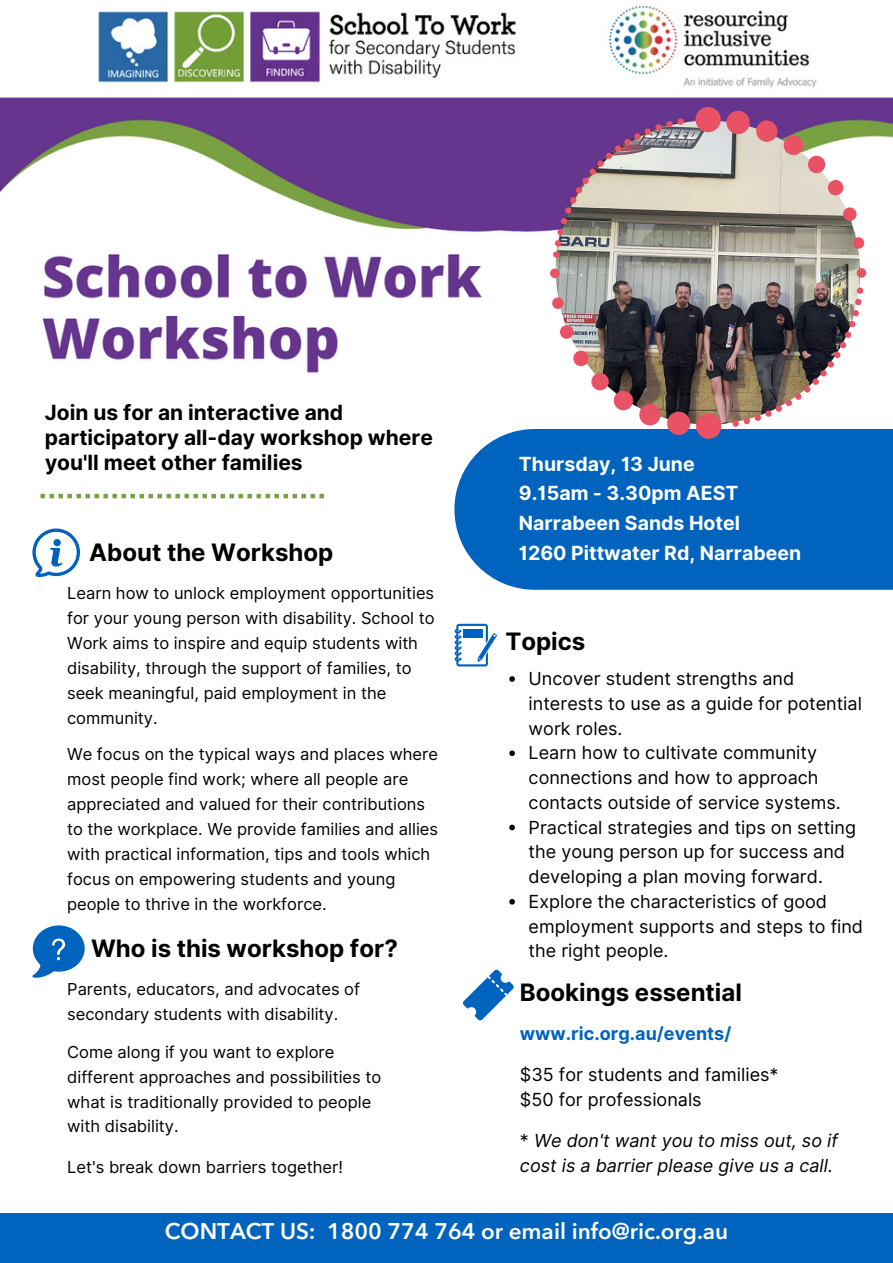
<style>
.page{position:relative;width:893px;height:1263px;background:#fff}
.page>*{position:absolute;margin:0;border:0;box-sizing:border-box;transform-origin:0 0}
.t1{font:700 24px "Inter";color:#000}
.t2{font:600 22.5px "Avenir Next LT Pro";color:#fff}
.t3{font:700 21px/24.8px "Inter";color:#000}
.t4{font:700 19.5px/29.7px "Inter";color:#fff}
.t5{font:18px/24.8px "Inter";color:#000}
.t6{font:italic 18px/25px "Inter";color:#000}
.t7{font:500 18px "Agenda";letter-spacing:.03em;color:#fff}
.t8{font:700 18px "Inter";color:#0063be}
.t9{font:16.5px/25px "Inter";color:#000}
.s1{font-style:normal}
</style>
<div class="page">
<div style="left:0;top:1213px;width:893px;height:50px;background:#0063be"></div>
<img style="left:0;top:5px;width:893px;height:373px">
<div style="left:454px;top:429px;width:439px;height:161px;background:#0063be"></div>
<svg style="left:32px;top:528px;width:48px;height:49px"></svg>
<svg style="left:32px;top:925px;width:53px;height:53px"></svg>
<svg style="left:455px;top:624px;width:42px;height:42px"></svg>
<svg style="left:463px;top:969px;width:51px;height:51px"></svg>
<svg style="left:40px;top:494px;width:284px;height:4px"></svg>
<svg style="left:509px;top:676px;width:6px;height:6px"></svg>
<svg style="left:509px;top:750px;width:6px;height:6px"></svg>
<svg style="left:509px;top:825px;width:6px;height:5px"></svg>
<svg style="left:509px;top:899px;width:6px;height:5px"></svg>
<img style="left:556px;top:121px;width:304px;height:303px;border-radius:152px">
<div style="left:695px;top:107px;width:26px;height:25px;background:#e95265;border-radius:50%"></div>
<div style="left:726px;top:111px;width:24px;height:23px;background:#e95265;border-radius:50%"></div>
<div style="left:756px;top:120px;width:21px;height:22px;background:#e95265;border-radius:50%"></div>
<div style="left:784px;top:136px;width:19px;height:19px;background:#e95265;border-radius:50%"></div>
<div style="left:808px;top:156px;width:17px;height:17px;background:#e95265;border-radius:50%"></div>
<div style="left:828px;top:180px;width:15px;height:15px;background:#e95265;border-radius:50%"></div>
<div style="left:843px;top:207px;width:14px;height:14px;background:#e95265;border-radius:50%"></div>
<div style="left:853px;top:237px;width:11px;height:12px;background:#e95265;border-radius:50%"></div>
<svg style="left:857px;top:268px;width:9px;height:10px"></svg>
<div style="left:696px;top:414px;width:25px;height:25px;background:#e95265;border-radius:50%"></div>
<div style="left:667px;top:412px;width:23px;height:23px;background:#e95265;border-radius:50%"></div>
<div style="left:639px;top:404px;width:22px;height:21px;background:#e95265;border-radius:50%"></div>
<div style="left:614px;top:391px;width:19px;height:19px;background:#e95265;border-radius:50%"></div>
<div style="left:591px;top:373px;width:18px;height:17px;background:#e95265;border-radius:50%"></div>
<div style="left:573px;top:351px;width:16px;height:15px;background:#e95265;border-radius:50%"></div>
<div style="left:560px;top:325px;width:13px;height:14px;background:#e95265;border-radius:50%"></div>
<div style="left:552px;top:297px;width:12px;height:12px;background:#e95265;border-radius:50%"></div>
<svg style="left:550px;top:269px;width:10px;height:9px"></svg>
<div style="left:551px;top:270px;width:7px;height:6px;background:#e95265;border-radius:50%"></div>
<div style="left:553px;top:251px;width:6px;height:7px;background:#e95265;border-radius:50%"></div>
<svg style="left:555px;top:240px;width:6px;height:6px"></svg>
<div style="left:557px;top:229px;width:7px;height:6px;background:#e95265;border-radius:50%"></div>
<svg style="left:561px;top:218px;width:6px;height:6px"></svg>
<div style="left:565px;top:207px;width:6px;height:7px;background:#e95265;border-radius:50%"></div>
<svg style="left:570px;top:187px;width:12px;height:16px"></svg>
<div style="left:582px;top:178px;width:7px;height:6px;background:#e95265;border-radius:50%"></div>
<div style="left:589px;top:169px;width:7px;height:6px;background:#e95265;border-radius:50%"></div>
<svg style="left:597px;top:160px;width:7px;height:7px"></svg>
<svg style="left:606px;top:153px;width:6px;height:6px"></svg>
<div style="left:615px;top:145px;width:6px;height:7px;background:#e95265;border-radius:50%"></div>
<div style="left:624px;top:139px;width:7px;height:6px;background:#e95265;border-radius:50%"></div>
<svg style="left:634px;top:133px;width:7px;height:7px"></svg>
<div style="left:645px;top:128px;width:6px;height:7px;background:#e95265;border-radius:50%"></div>
<svg style="left:655px;top:124px;width:7px;height:7px"></svg>
<div style="left:666px;top:121px;width:7px;height:6px;background:#e95265;border-radius:50%"></div>
<div style="left:677px;top:118px;width:7px;height:7px;background:#e95265;border-radius:50%"></div>
<div style="left:858px;top:270px;width:6px;height:7px;background:#e95265;border-radius:50%"></div>
<div style="left:857px;top:287px;width:6px;height:7px;background:#e95265;border-radius:50%"></div>
<div style="left:855px;top:299px;width:7px;height:6px;background:#e95265;border-radius:50%"></div>
<svg style="left:834px;top:310px;width:25px;height:48px"></svg>
<div style="left:828px;top:361px;width:6px;height:7px;background:#e95265;border-radius:50%"></div>
<div style="left:820px;top:370px;width:7px;height:7px;background:#e95265;border-radius:50%"></div>
<div style="left:812px;top:378px;width:7px;height:7px;background:#e95265;border-radius:50%"></div>
<div style="left:804px;top:386px;width:6px;height:7px;background:#e95265;border-radius:50%"></div>
<div style="left:795px;top:393px;width:6px;height:7px;background:#e95265;border-radius:50%"></div>
<div style="left:785px;top:400px;width:7px;height:6px;background:#e95265;border-radius:50%"></div>
<svg style="left:776px;top:406px;width:6px;height:6px"></svg>
<svg style="left:765px;top:410px;width:7px;height:7px"></svg>
<svg style="left:744px;top:415px;width:17px;height:9px"></svg>
<div style="left:732px;top:420px;width:7px;height:7px;background:#e95265;border-radius:50%"></div>
<p class="t3" style="left:45px;top:401px;width:390px">Join us for an interactive and participatory all-day workshop where you'll meet other families</p>
<p class="t1" style="left:89px;top:535px;width:246px">About the Workshop</p>
<p class="t9" style="left:67px;top:580px;width:369px">Learn how to unlock employment opportunities for your young person with disability. School to Work aims to inspire and equip students with disability, through the support of families, to seek meaningful, paid employment in the community.</p>
<p class="t9" style="left:67px;top:741px;width:373px">We focus on the typical ways and places where most people find work; where all people are appreciated and valued for their contributions to the workplace. We provide families and allies with practical information, tips and tools which focus on empowering students and young people to thrive in the workforce.</p>
<p class="t1" style="left:91px;top:931px;width:308px">Who is this workshop for?</p>
<p class="t9" style="left:67px;top:977px;width:294px">Parents, educators, and advocates of secondary students with disability.</p>
<p class="t9" style="left:67px;top:1040px;width:316px">Come along if you want to explore different approaches and possibilities to what is traditionally provided to people with disability.</p>
<p class="t9" style="left:67px;top:1154px;width:277px">Let's break down barriers together!</p>
<p class="t4" style="left:519px;top:449px;width:284px">Thursday, 13 June<br>9.15am - 3.30pm AEST<br>Narrabeen Sands Hotel<br>1260 Pittwater Rd, Narrabeen</p>
<p class="t1" style="left:505px;top:623px;width:82px">Topics</p>
<p class="t5" style="left:529px;top:666px;width:336px">Uncover student strengths and interests to use as a guide for potential work roles.<br>Learn how to cultivate community connections and how to approach contacts outside of service systems.<br>Practical strategies and tips on setting the young person up for success and developing a plan moving forward.<br>Explore the characteristics of good employment supports and steps to find the right people.</p>
<p class="t1" style="left:520px;top:974px;width:223px">Bookings essential</p>
<p class="t8" style="left:520px;top:1020px;width:213px">www.ric.org.au/events/</p>
<p class="t5" style="left:520px;top:1062px;width:260px">$35 for students and families* $50 for professionals</p>
<p class="t6" style="left:520px;top:1128px;width:319px"><span class="s1">*</span> We don't want you to miss out, so if cost is a barrier please give us a call.</p>
<p class="t2" style="left:165px;top:1217px;width:565px">CONTACT US: 1800 774 764 or email info@ric.org.au</p>
<p class="t7" style="left:55px;top:1231px;width:323px">St Lucy’s Newsletter | Friday 24 May2024</p>
</div>
